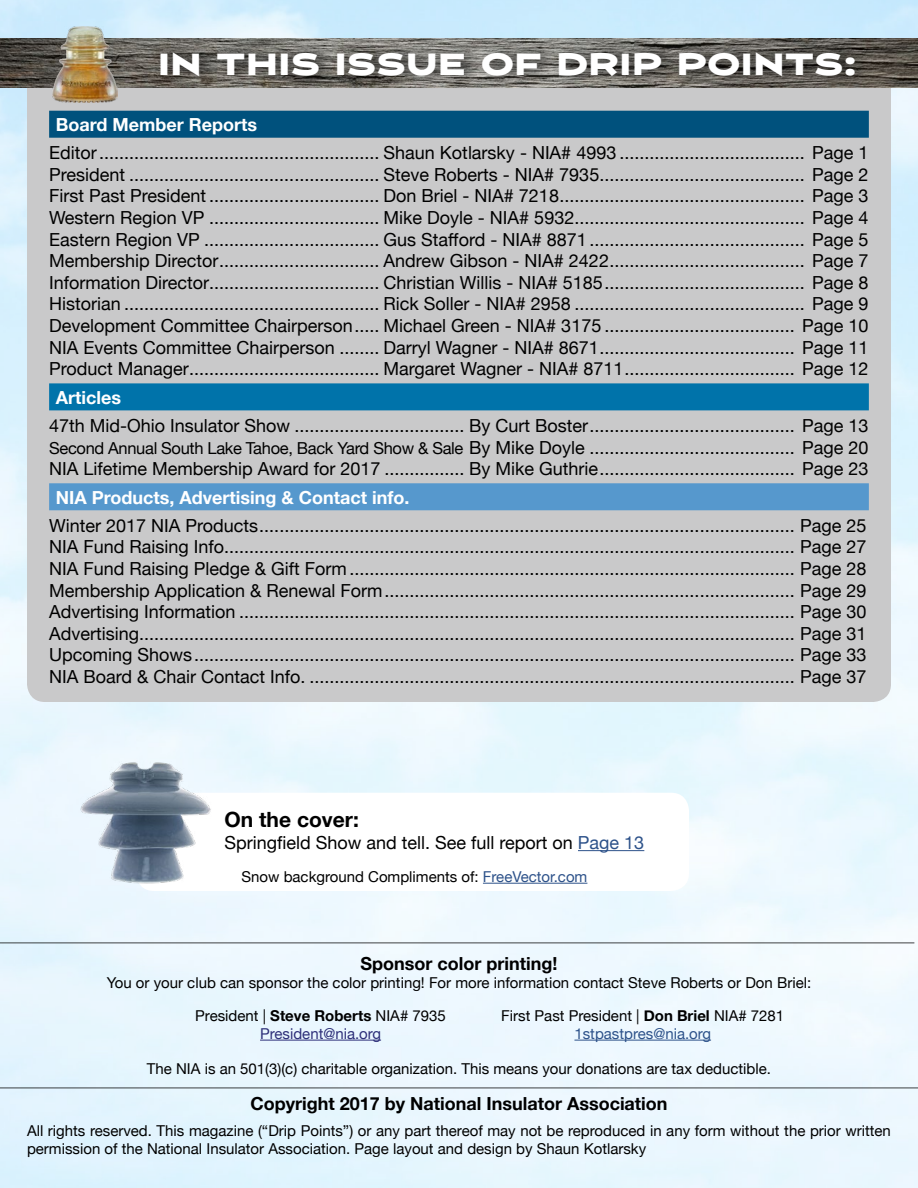
<style>
.page{position:relative;width:918px;height:1188px;background:#fff}
.page>*{position:absolute;margin:0;border:0;box-sizing:border-box;transform-origin:0 0}
.t1{font:28.5px "Vortice Concept";color:#fff}
.t2{font:700 21px "Helvetica Neue";color:#000}
.t3{font:18px/21.6px "Helvetica Neue";color:#000;text-align:justify}
.t4{font:700 18px "Helvetica Neue";color:#000}
.t5{font:700 18px "Helvetica Neue";color:#fff}
.t6{font:15px/18px "Helvetica Neue";color:#000;text-align:center}
.s1{font-size:16.5px}
.s2{color:#2d528a}
.s3{font-weight:700}
.s4{color:#2d2f79}
</style>
<div class="page">
<img style="left:0;top:0;width:918px;height:1188px">
<div style="left:136px;top:793px;width:553px;height:98px;background:#fff;border-radius:18px"></div>
<div style="left:27px;top:87px;width:864px;height:615px;background:#c9c9ca"></div>
<hr style="left:578px;top:850px;width:66px;height:1px;background:#2d528a">
<img style="left:0;top:39px;width:918px;height:48px">
<hr style="left:0;top:1087px;width:918px;height:2px;background:#000">
<hr style="left:0;top:942px;width:914px;height:2px;background:#000">
<div style="left:153px;top:39px;width:722px;height:52px;background:#000;opacity:.75"></div>
<img style="left:52px;top:27px;width:66px;height:75px">
<div style="left:49px;top:111px;width:820px;height:27px;background:#00517d"></div>
<div style="left:49px;top:383px;width:820px;height:27px;background:#0073aa"></div>
<div style="left:49px;top:483px;width:820px;height:27px;background:#5698cd"></div>
<hr style="left:260px;top:1040px;width:121px;height:1px;background:#2d2f79">
<hr style="left:574px;top:1040px;width:137px;height:1px;background:#2d528a">
<img style="left:81px;top:762px;width:130px;height:121px">
<hr style="left:483px;top:883px;width:104px;height:1px;background:#2d528a">
<h1 class="t1" style="left:158px;top:51px;width:701px">IN THIS ISSUE OF DRIP POINTS:</h1>
<p class="t5" style="left:56px;top:110px;width:203px">Board Member Reports</p>
<p class="t3" style="left:49px;top:143px;width:821px">Editor........................................................ Shaun Kotlarsky - NIA# 4993 ..................................... Page 1<br>President .................................................. Steve Roberts - NIA# 7935......................................... Page 2<br>First Past President .................................. Don Briel - NIA# 7218................................................. Page 3<br>Western Region VP .................................. Mike Doyle - NIA# 5932.............................................. Page 4<br>Eastern Region VP ................................... Gus Stafford - NIA# 8871 ........................................... Page 5<br>Membership Director................................ Andrew Gibson - NIA# 2422....................................... Page 7<br>Information Director.................................. Christian Willis - NIA# 5185........................................ Page 8<br>Historian ................................................... Rick Soller - NIA# 2958 .............................................. Page 9<br>Development Committee Chairperson..... Michael Green - NIA# 3175 ...................................... Page 10<br>NIA Events Committee Chairperson ........ Darryl Wagner - NIA# 8671....................................... Page 11<br>Product Manager...................................... Margaret Wagner - NIA# 8711.................................. Page 12</p>
<p class="t5" style="left:56px;top:383px;width:67px">Articles</p>
<p class="t3" style="left:49px;top:416px;width:821px">47th Mid-Ohio Insulator Show .................................. By Curt Boster......................................... Page 13<br><span class="s1">Second Annual South Lake Tahoe, Back Yard Show &amp; Sale</span> By Mike Doyle ......................................... Page 20<br>NIA Lifetime Membership Award for 2017 ................ By Mike Guthrie....................................... Page 23</p>
<p class="t5" style="left:56px;top:483px;width:355px">NIA Products, Advertising &amp; Contact info.</p>
<p class="t3" style="left:49px;top:516px;width:819px">Winter 2017 NIA Products........................................................................................................... Page 25<br>NIA Fund Raising Info.................................................................................................................. Page 27<br>NIA Fund Raising Pledge &amp; Gift Form......................................................................................... Page 28<br>Membership Application &amp; Renewal Form.................................................................................. Page 29<br>Advertising Information ............................................................................................................... Page 30<br>Advertising................................................................................................................................... Page 31<br>Upcoming Shows........................................................................................................................ Page 33<br>NIA Board &amp; Chair Contact Info. ................................................................................................. Page 37</p>
<p class="t2" style="left:225px;top:803px;width:136px">On the cover:</p>
<p class="t3" style="left:225px;top:833px;width:421px">Springfield Show and tell. See full report on <span class="s2">Page 13</span></p>
<p class="t6" style="left:242px;top:868px;width:347px">Snow background Compliments of: <span class="s2">FreeVector.com</span></p>
<p class="t4" style="left:361px;top:950px;width:198px">Sponsor color printing!</p>
<p class="t6" style="left:107px;top:975px;width:706px">You or your club can sponsor the color printing! For more information contact Steve Roberts or Don Briel:</p>
<p class="t6" style="left:195px;top:1007px;width:252px">President | <span class="s3">Steve Roberts</span> NIA# 7935<br><span class="s4">President@nia.org</span></p>
<p class="t6" style="left:501px;top:1007px;width:285px">First Past President | <span class="s3">Don Briel</span> NIA# 7281<br><span class="s2">1stpastpres@nia.org</span></p>
<p class="t6" style="left:147px;top:1060px;width:626px">The NIA is an 501(3)(c) charitable organization. This means your donations are tax deductible.</p>
<p class="t4" style="left:250px;top:1089px;width:419px">Copyright 2017 by National Insulator Association</p>
<p class="t6" style="left:27px;top:1122px;width:866px;text-align:left">All rights reserved. This magazine (“Drip Points”) or any part thereof may not be reproduced in any form without the prior written permission of the National Insulator Association. Page layout and design by Shaun Kotlarsky</p>
</div>
